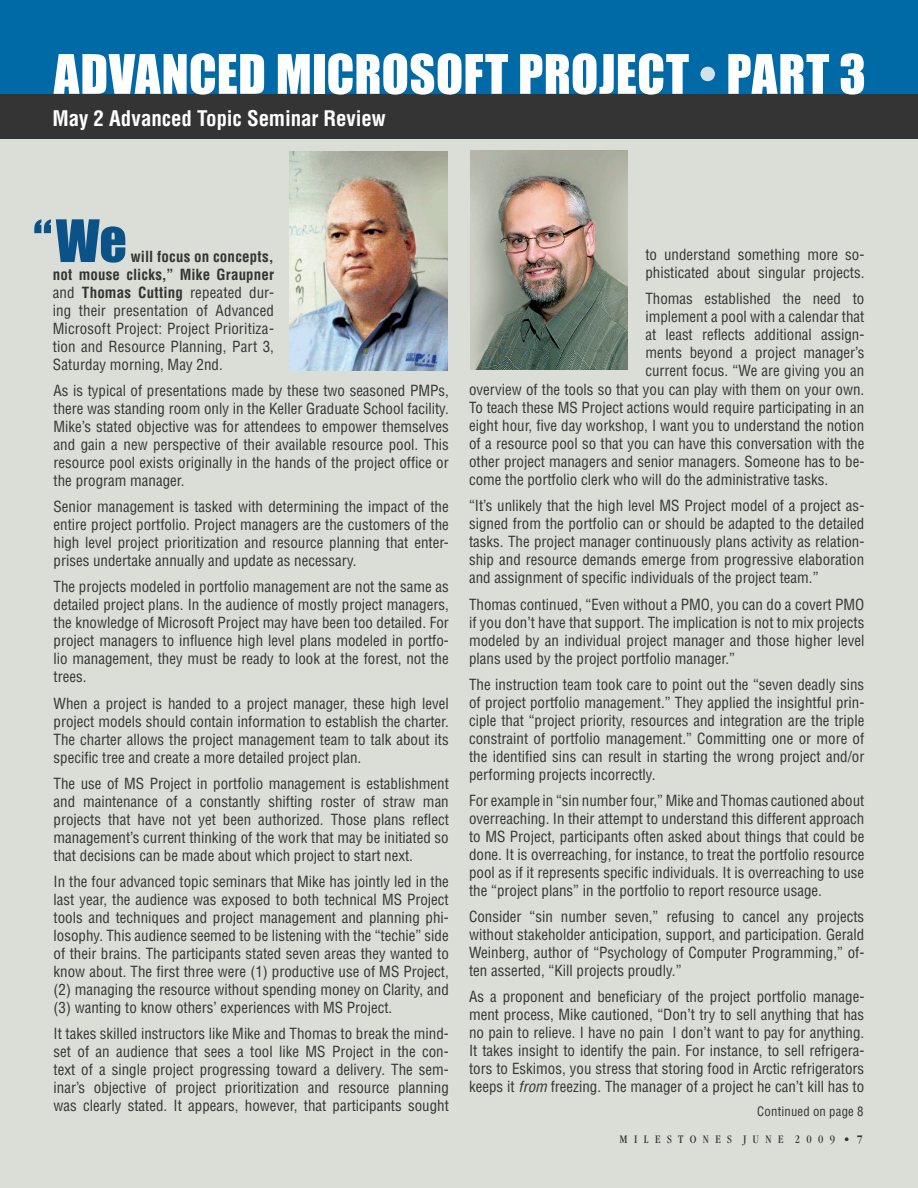
<style>
.page{position:relative;width:918px;height:1188px;background:#daded6}
.page>*{position:absolute;margin:0;border:0;box-sizing:border-box;transform-origin:0 0}
.t1{font:54px "Impact";color:#0b5288}
.t2{font:50.25px "Impact";letter-spacing:.01em;color:#fff}
.t3{font:700 condensed 21px "Helvetica";letter-spacing:-.005em;color:#fff}
.t4{font:condensed 15px/18px "Helvetica";color:#353434;text-align:justify}
.t5{font:condensed 12.75px "Helvetica";letter-spacing:.015em;color:#353434}
.t6{font:condensed 12px "Garamond";letter-spacing:.545em;color:#353434}
.s1{color:#d1e2ed}
.s2{font-weight:700}
.s3{font-style:italic}
</style>
<div class="page">
<div style="left:1px;top:0;width:917px;height:114px;background:#006aa6"></div>
<div style="left:0;top:95px;width:918px;height:44px;background:#353434"></div>
<img style="left:289px;top:151px;width:158px;height:219px">
<img style="left:470px;top:151px;width:157px;height:218px">
<h2 class="t2" style="left:54px;top:43px;width:814px">ADVANCED MICROSOFT PROJECT <span class="s1">•</span> PART 3</h2>
<h3 class="t3" style="left:53px;top:106px;width:335px">May 2 Advanced Topic Seminar Review</h3>
<h1 class="t1" style="left:33px;top:208px;width:95px">“We</h1>
<p class="t4" style="left:53px;top:247px;width:223px;text-indent:78px"><span class="s2">will focus on concepts, not mouse clicks,” Mike Graupner </span>and <span class="s2">Thomas Cutting</span> repeated dur&shy;ing their presentation of Advanced Microsoft Project: Project Prioritiza&shy;tion and Resource Planning, Part 3, Saturday morning, May 2nd.</p>
<p class="t4" style="left:54px;top:382px;width:397px">As is typical of presentations made by these two seasoned PMPs, there was standing room only in the Keller Graduate School facility.<br>Mike’s stated objective was for attendees to empower themselves and gain a new perspective of their available resource pool. This resource pool exists originally in the hands of the project office or the program manager.</p>
<p class="t4" style="left:54px;top:498px;width:397px">Senior management is tasked with determining the impact of the entire project portfolio. Project managers are the customers of the high level project prioritization and resource planning that enter&shy;prises undertake annually and update as necessary.</p>
<p class="t4" style="left:54px;top:578px;width:397px">The projects modeled in portfolio management are not the same as detailed project plans. In the audience of mostly project managers, the knowledge of Microsoft Project may have been too detailed. For project managers to influence high level plans modeled in portfo&shy;lio management, they must be ready to look at the forest, not the trees.</p>
<p class="t4" style="left:54px;top:694px;width:397px">When a project is handed to a project manager, these high level project models should contain information to establish the charter.<br>The charter allows the project management team to talk about its specific tree and create a more detailed project plan.</p>
<p class="t4" style="left:54px;top:774px;width:397px">The use of MS Project in portfolio management is establishment and maintenance of a constantly shifting roster of straw man projects that have not yet been authorized. Those plans reflect management’s current thinking of the work that may be initiated so that decisions can be made about which project to start next.</p>
<p class="t4" style="left:54px;top:872px;width:397px">In the four advanced topic seminars that Mike has jointly led in the last year, the audience was exposed to both technical MS Project tools and techniques and project management and planning phi&shy;losophy. This audience seemed to be listening with the “techie” side of their brains. The participants stated seven areas they wanted to know about. The first three were (1) productive use of MS Project, (2) managing the resource without spending money on Clarity, and (3) wanting to know others’ experiences with MS Project.</p>
<p class="t4" style="left:54px;top:1024px;width:397px">It takes skilled instructors like Mike and Thomas to break the mind&shy;set of an audience that sees a tool like MS Project in the con&shy;text of a single project progressing toward a delivery. The sem&shy;inar’s objective of project prioritization and resource planning was clearly stated. It appears, however, that participants sought</p>
<p class="t4" style="left:645px;top:246px;width:221px">to understand something more so&shy;phisticated about singular projects.</p>
<p class="t4" style="left:645px;top:290px;width:221px">Thomas established the need to implement a pool with a calendar that at least reflects additional assign&shy;ments beyond a project manager’s current focus. “We are giving you an</p>
<p class="t4" style="left:469px;top:381px;width:397px">overview of the tools so that you can play with them on your own.<br>To teach these MS Project actions would require participating in an eight hour, five day workshop, I want you to understand the notion of a resource pool so that you can have this conversation with the other project managers and senior managers. Someone has to be&shy;come the portfolio clerk who will do the administrative tasks.</p>
<p class="t4" style="left:469px;top:497px;width:397px">“It’s unlikely that the high level MS Project model of a project as&shy;signed from the portfolio can or should be adapted to the detailed tasks. The project manager continuously plans activity as relation&shy;ship and resource demands emerge from progressive elaboration and assignment of specific individuals of the project team.”</p>
<p class="t4" style="left:469px;top:595px;width:397px">Thomas continued, “Even without a PMO, you can do a covert PMO if you don’t have that support. The implication is not to mix projects modeled by an individual project manager and those higher level plans used by the project portfolio manager.”</p>
<p class="t4" style="left:469px;top:675px;width:397px">The instruction team took care to point out the “seven deadly sins of project portfolio management.” They applied the insightful prin&shy;ciple that “project priority, resources and integration are the triple constraint of portfolio management.” Committing one or more of the identified sins can result in starting the wrong project and/or performing projects incorrectly.</p>
<p class="t4" style="left:469px;top:791px;width:397px">For example in “sin number four,” Mike and Thomas cautioned about overreaching. In their attempt to understand this different approach to MS Project, participants often asked about things that could be done. It is overreaching, for instance, to treat the portfolio resource pool as if it represents specific individuals. It is overreaching to use the “project plans” in the portfolio to report resource usage.</p>
<p class="t4" style="left:469px;top:907px;width:397px">Consider “sin number seven,” refusing to cancel any projects without stakeholder anticipation, support, and participation. Gerald Weinberg, author of “Psychology of Computer Programming,” of&shy;ten asserted, “Kill projects proudly.”</p>
<p class="t4" style="left:469px;top:987px;width:397px">As a proponent and beneficiary of the project portfolio manage&shy;ment process, Mike cautioned, “Don’t try to sell anything that has no pain to relieve. I have no pain I don’t want to pay for anything.<br>It takes insight to identify the pain. For instance, to sell refrigera&shy;tors to Eskimos, you stress that storing food in Arctic refrigerators keeps it <span class="s3">from</span> freezing. The manager of a project he can’t kill has to</p>
<p class="t5" style="left:757px;top:1103px;width:108px">Continued on page 8</p>
<p class="t6" style="left:620px;top:1132px;width:245px">MILESTONES JUNE 2009 •<span class="s2">7</span></p>
</div>
